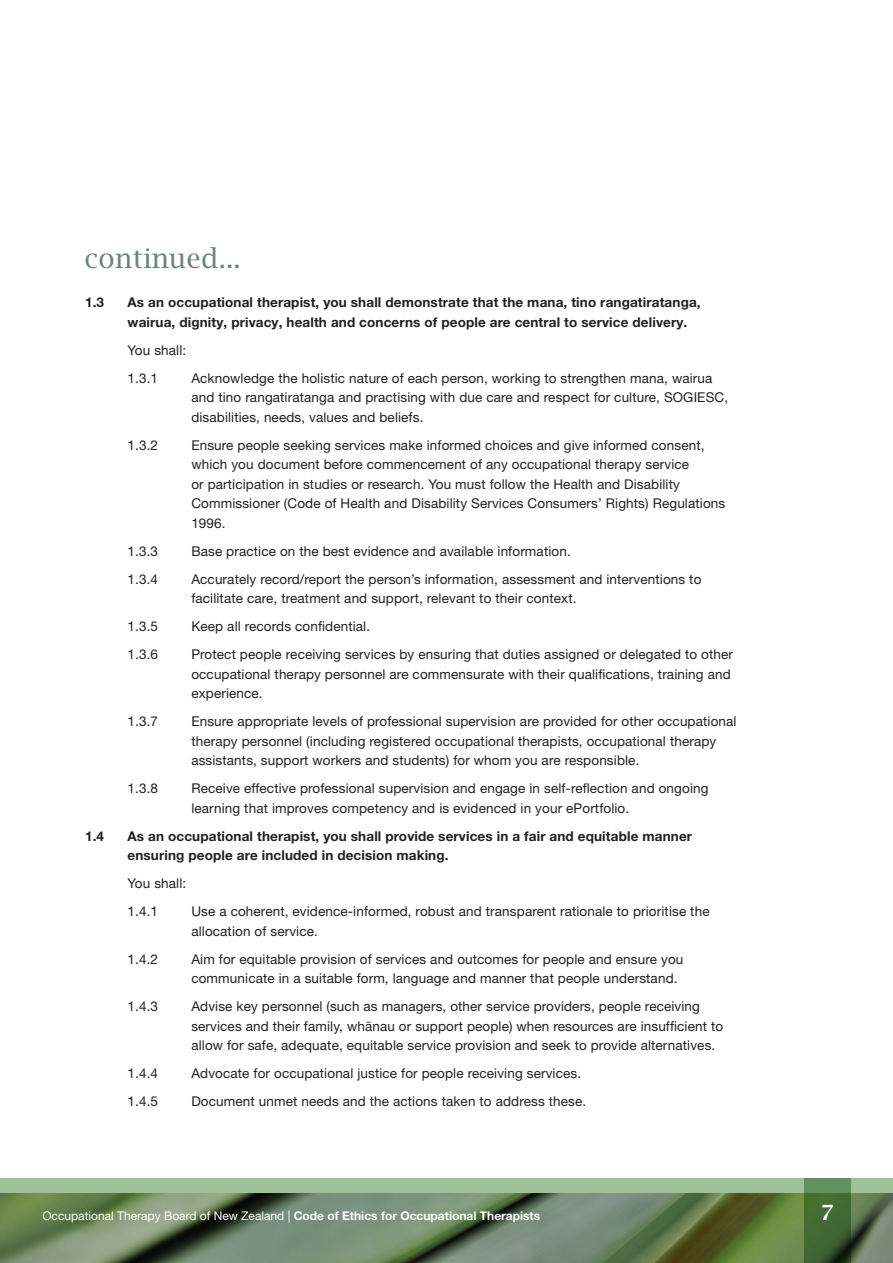
<style>
.page{position:relative;width:893px;height:1263px;background:#fff}
.page>*{position:absolute;margin:0;border:0;box-sizing:border-box;transform-origin:0 0}
.Heading{font:27px "Lucida Bright";letter-spacing:.01em;color:#6a857c}
.t1{font:21px "Lucida Bright Demibold";color:#fff}
.Text{font:13.5px/19.5px "Helvetica Neue LT Pro";letter-spacing:.01em;color:#231f20}
.Text-2{font:700 13.5px/19.5px "Helvetica Neue LT Pro";letter-spacing:.01em;color:#231f20}
.t2{font:12px "Helvetica Neue LT Pro";color:#fff}
.s1{font-weight:700}
</style>
<div class="page">
<img style="left:0;top:1192px;width:893px;height:71px">
<div style="left:0;top:1178px;width:893px;height:14px;background:#9ec19a"></div>
<svg style="left:804px;top:1178px;width:46px;height:85px;background:#446936"></svg>
<p class="Heading" style="left:85px;top:242px;width:158px">continued...</p>
<p class="Text-2" style="left:85px;top:292px;width:21px">1.3</p>
<p class="Text-2" style="left:128px;top:292px;width:575px">As an occupational therapist, you shall demonstrate that the mana, tino rangatiratanga, wairua, dignity, privacy, health and concerns of people are central to service delivery.</p>
<p class="Text" style="left:128px;top:340px;width:60px">You shall:</p>
<p class="Text" style="left:128px;top:368px;width:32px">1.3.1</p>
<p class="Text" style="left:191px;top:368px;width:538px">Acknowledge the holistic nature of each person, working to strengthen mana, wairua and tino rangatiratanga and practising with due care and respect for culture, SOGIESC, disabilities, needs, values and beliefs.</p>
<p class="Text" style="left:128px;top:435px;width:32px">1.3.2</p>
<p class="Text" style="left:191px;top:435px;width:535px">Ensure people seeking services make informed choices and give informed consent, which you document before commencement of any occupational therapy service<br>or participation in studies or research. You must follow the Health and Disability Commissioner (Code of Health and Disability Services Consumers’ Rights) Regulations 1996.</p>
<p class="Text" style="left:128px;top:541px;width:32px">1.3.3</p>
<p class="Text" style="left:191px;top:541px;width:381px">Base practice on the best evidence and available information.</p>
<p class="Text" style="left:128px;top:569px;width:32px">1.3.4</p>
<p class="Text" style="left:191px;top:569px;width:512px">Accurately record/report the person’s information, assessment and interventions to facilitate care, treatment and support, relevant to their context.</p>
<p class="Text" style="left:128px;top:616px;width:32px">1.3.5</p>
<p class="Text" style="left:191px;top:616px;width:180px">Keep all records confidential.</p>
<p class="Text" style="left:128px;top:644px;width:32px">1.3.6</p>
<p class="Text" style="left:191px;top:644px;width:543px">Protect people receiving services by ensuring that duties assigned or delegated to other occupational therapy personnel are commensurate with their qualifications, training and experience.</p>
<p class="Text" style="left:128px;top:711px;width:32px">1.3.7</p>
<p class="Text" style="left:191px;top:711px;width:547px">Ensure appropriate levels of professional supervision are provided for other occupational therapy personnel (including registered occupational therapists, occupational therapy assistants, support workers and students) for whom you are responsible.</p>
<p class="Text" style="left:128px;top:778px;width:32px">1.3.8</p>
<p class="Text" style="left:191px;top:778px;width:519px">Receive effective professional supervision and engage in self-reflection and ongoing learning that improves competency and is evidenced in your ePortfolio.</p>
<p class="Text-2" style="left:85px;top:826px;width:21px">1.4</p>
<p class="Text-2" style="left:128px;top:826px;width:566px">As an occupational therapist, you shall provide services in a fair and equitable manner ensuring people are included in decision making.</p>
<p class="Text" style="left:128px;top:873px;width:60px">You shall:</p>
<p class="Text" style="left:128px;top:901px;width:32px">1.4.1</p>
<p class="Text" style="left:191px;top:901px;width:520px">Use a coherent, evidence-informed, robust and transparent rationale to prioritise the allocation of service.</p>
<p class="Text" style="left:128px;top:949px;width:32px">1.4.2</p>
<p class="Text" style="left:191px;top:949px;width:493px">Aim for equitable provision of services and outcomes for people and ensure you communicate in a suitable form, language and manner that people understand.</p>
<p class="Text" style="left:128px;top:996px;width:32px">1.4.3</p>
<p class="Text" style="left:191px;top:996px;width:533px">Advise key personnel (such as managers, other service providers, people receiving services and their family, whānau or support people) when resources are insufficient to allow for safe, adequate, equitable service provision and seek to provide alternatives.</p>
<p class="Text" style="left:128px;top:1063px;width:32px">1.4.4</p>
<p class="Text" style="left:191px;top:1063px;width:391px">Advocate for occupational justice for people receiving services.</p>
<p class="Text" style="left:128px;top:1091px;width:32px">1.4.5</p>
<p class="Text" style="left:191px;top:1091px;width:396px">Document unmet needs and the actions taken to address these.</p>
<p class="t2" style="left:43px;top:1208px;width:499px">Occupational Therapy Board of New Zealand | <span class="s1">Code of Ethics for Occupational Therapists</span></p>
<h2 class="t1" style="left:820px;top:1200px;width:15px">7</h2>
</div>
